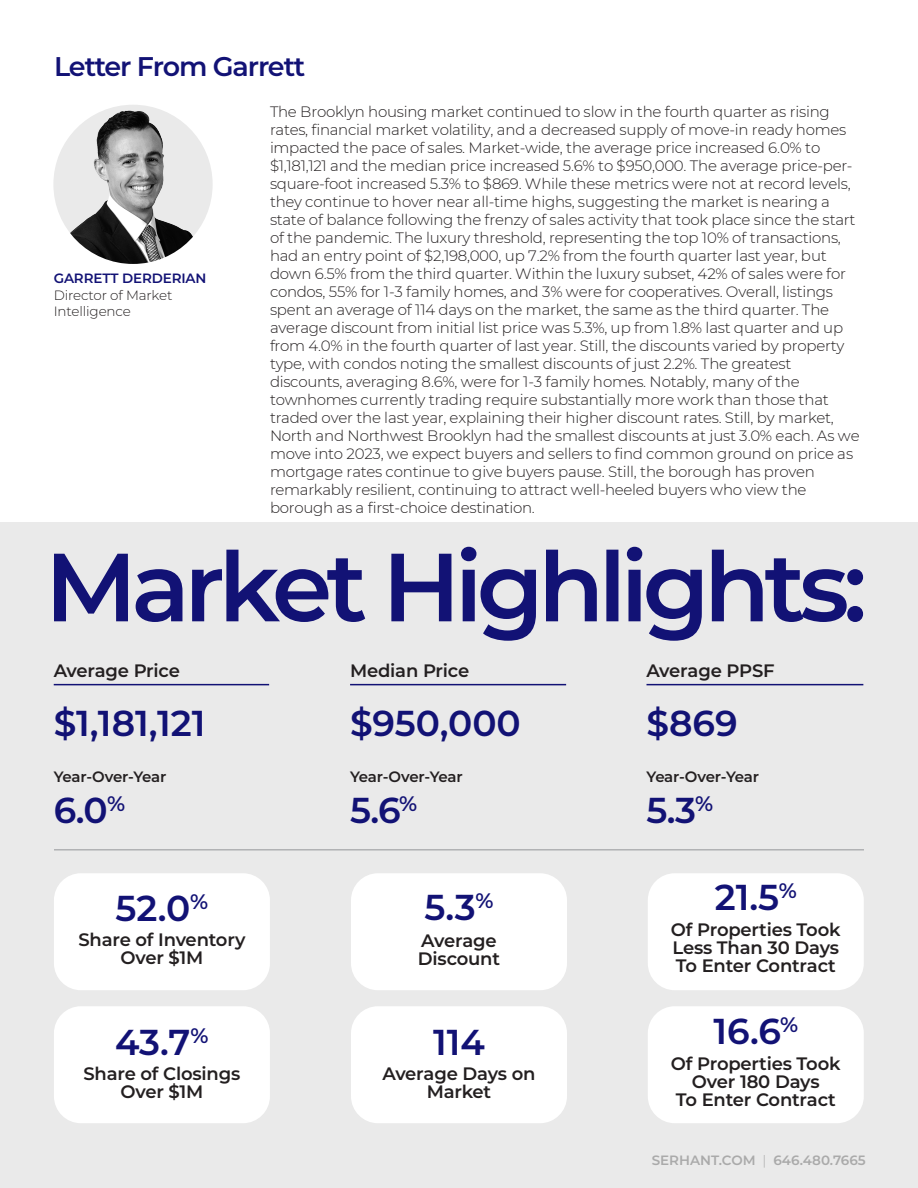
<style>
.page{position:relative;width:918px;height:1188px;background:#fff}
.page>*{position:absolute;margin:0;border:0;box-sizing:border-box;transform-origin:0 0}
.t1{font:600 36px "Montserrat";color:#121275}
.t2{font:600 27px "Montserrat";letter-spacing:-.045em;color:#121275}
.t3{font:600 18px/18px "Montserrat";letter-spacing:-.01em;color:#231f20;text-align:center}
.Body_Copy{font:300 15px/18px "Montserrat";letter-spacing:-.02em;color:#231f20}
.t4{font:600 15px "Montserrat";letter-spacing:-.025em;color:#231f20}
.t5{font:300 13.5px/16.5px "Montserrat";letter-spacing:-.01em;color:#231f20}
.t6{font:600 13.5px "Montserrat";color:#aaa}
.s1{font-weight:600;color:#121275}
.s2{font-weight:300}
</style>
<div class="page">
<div style="left:0;top:523px;width:918px;height:665px;background:#eaeaea"></div>
<img style="left:53px;top:105px;width:160px;height:159px;border-radius:80px">
<hr style="left:54px;top:849px;width:810px;height:1px;background:#939598">
<div style="left:54px;top:1006px;width:216px;height:117px;background:#fff;border-radius:27px"></div>
<div style="left:351px;top:1006px;width:216px;height:117px;background:#fff;border-radius:27px"></div>
<div style="left:648px;top:1006px;width:216px;height:117px;background:#fff;border-radius:27px"></div>
<div style="left:54px;top:873px;width:216px;height:117px;background:#fff;border-radius:27px"></div>
<div style="left:351px;top:873px;width:216px;height:117px;background:#fff;border-radius:27px"></div>
<div style="left:648px;top:873px;width:216px;height:117px;background:#fff;border-radius:27px"></div>
<svg style="left:54px;top:547px;width:809px;height:94px"></svg>
<hr style="left:54px;top:684px;width:215px;height:1px;background:#121275">
<hr style="left:350px;top:684px;width:216px;height:1px;background:#121275">
<hr style="left:647px;top:684px;width:216px;height:1px;background:#121275">
<p class="t2" style="left:54px;top:47px;width:253px">Letter From Garrett</p>
<p class="t5" style="left:54px;top:270px;width:154px"><span class="s1">GARRETT DERDERIAN<br></span>Director of Market<br>Intelligence</p>
<p class="Body_Copy" style="left:270px;top:102px;width:591px">The Brooklyn housing market continued to slow in the fourth quarter as rising rates, financial market volatility, and a decreased supply of move-in ready homes impacted the pace of sales. Market-wide, the average price increased 6.0% to $1,181,121 and the median price increased 5.6% to $950,000. The average price-per&shy;square-foot increased 5.3% to $869. While these metrics were not at record levels, they continue to hover near all-time highs, suggesting the market is nearing a state of balance following the frenzy of sales activity that took place since the start of the pandemic. The luxury threshold, representing the top 10% of transactions, had an entry point of $2,198,000, up 7.2% from the fourth quarter last year, but down 6.5% from the third quarter. Within the luxury subset, 42% of sales were for condos, 55% for 1-3 family homes, and 3% were for cooperatives. Overall, listings spent an average of 114 days on the market, the same as the third quarter. The average discount from initial list price was 5.3%, up from 1.8% last quarter and up from 4.0% in the fourth quarter of last year. Still, the discounts varied by property type, with condos noting the smallest discounts of just 2.2%. The greatest discounts, averaging 8.6%, were for 1-3 family homes. Notably, many of the townhomes currently trading require substantially more work than those that traded over the last year, explaining their higher discount rates. Still, by market, North and Northwest Brooklyn had the smallest discounts at just 3.0% each. As we move into 2023, we expect buyers and sellers to find common ground on price as mortgage rates continue to give buyers pause. Still, the borough has proven remarkably resilient, continuing to attract well-heeled buyers who view the borough as a first-choice destination.</p>
<p class="t3" style="left:54px;top:661px;width:128px">Average Price</p>
<p class="t3" style="left:350px;top:661px;width:121px">Median Price</p>
<p class="t3" style="left:647px;top:661px;width:130px">Average PPSF</p>
<p class="t1" style="left:54px;top:698px;width:153px">$1,181,121</p>
<p class="t1" style="left:350px;top:698px;width:172px">$950,000</p>
<p class="t1" style="left:647px;top:698px;width:93px">$869</p>
<p class="t4" style="left:54px;top:766px;width:114px">Year-Over-Year</p>
<p class="t4" style="left:350px;top:766px;width:114px">Year-Over-Year</p>
<p class="t4" style="left:646px;top:766px;width:114px">Year-Over-Year</p>
<p class="t1" style="left:54px;top:785px;width:73px">6.0<sup>%</sup></p>
<p class="t1" style="left:350px;top:785px;width:69px">5.6<sup>%</sup></p>
<p class="t1" style="left:647px;top:785px;width:68px">5.3<sup>%</sup></p>
<p class="t1" style="left:116px;top:883px;width:94px">52.0<sup>%</sup></p>
<p class="t3" style="left:78px;top:930px;width:168px">Share of Inventory<br>Over $1M</p>
<p class="t1" style="left:425px;top:882px;width:70px">5.3<sup>%</sup></p>
<p class="t3" style="left:418px;top:930px;width:84px;text-align:left">Average<br>Discount</p>
<p class="t1" style="left:715px;top:872px;width:84px">21.5<sup>%</sup></p>
<p class="t3" style="left:671px;top:920px;width:171px;text-align:justify">Of Properties Took Less Than 30 Days To Enter Contract</p>
<p class="t1" style="left:115px;top:1016px;width:95px">43.7<sup>%</sup></p>
<p class="t3" style="left:83px;top:1064px;width:159px">Share of Closings<br>Over $1M</p>
<p class="t1" style="left:433px;top:1016px;width:53px">114</p>
<p class="t3" style="left:383px;top:1064px;width:154px">Average Days on<br>Market</p>
<p class="t1" style="left:713px;top:1006px;width:86px">16.6<sup>%</sup></p>
<p class="t3" style="left:671px;top:1054px;width:171px">Of Properties Took<br>Over 180 Days<br>To Enter Contract</p>
<p class="t6" style="left:652px;top:1151px;width:216px">SERHANT.COM <span class="s2">|</span> 646.480.7665</p>
</div>
